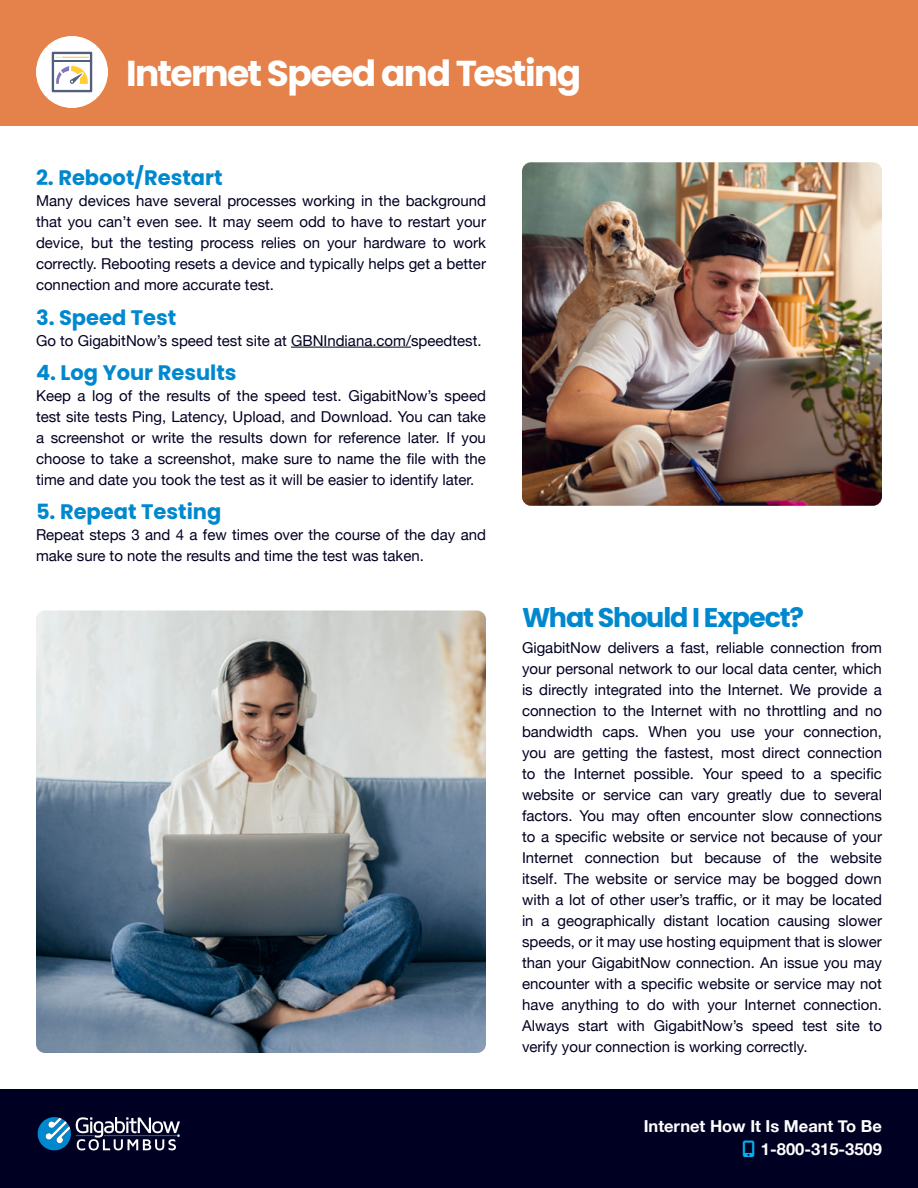
<style>
.page{position:relative;width:918px;height:1188px;background:#fff}
.page>*{position:absolute;margin:0;border:0;box-sizing:border-box;transform-origin:0 0}
.t1{font:700 36px "Poppins";letter-spacing:-.045em;color:#fff}
.t2{font:700 27px "Poppins";letter-spacing:-.04em;color:#0088ce}
.t3{font:700 21px "Poppins";color:#0088ce}
.t4{font:700 16.5px/22.5px "Helvetica Neue";color:#fff;text-align:right}
.t5{font:15px/21px "Helvetica Neue";color:#002;text-align:justify}
</style>
<div class="page">
<div style="left:0;top:1089px;width:918px;height:99px;background:#002"></div>
<svg style="left:37px;top:1117px;width:143px;height:34px"></svg>
<hr style="left:291px;top:347px;width:120px;height:1px;background:#002">
<div style="left:0;top:0;width:918px;height:126px;background:#e5814a"></div>
<img style="left:522px;top:162px;width:360px;height:344px">
<img style="left:36px;top:610px;width:450px;height:443px">
<div style="left:36px;top:36px;width:72px;height:72px;background:#fff;border-radius:50%"></div>
<svg style="left:52px;top:52px;width:40px;height:40px"></svg>
<h1 class="t1" style="left:126px;top:53px;width:457px">Internet Speed and Testing</h1>
<h3 class="t3" style="left:36px;top:166px;width:188px">2. Reboot/Restart</h3>
<p class="t5" style="left:36px;top:191px;width:452px">Many devices have several processes working in the background that you can’t even see. It may seem odd to have to restart your device, but the testing process relies on your hardware to work correctly. Rebooting resets a device and typically helps get a better connection and more accurate test.</p>
<h3 class="t3" style="left:36px;top:305px;width:142px">3. Speed Test</h3>
<p class="t5" style="left:36px;top:331px;width:447px">Go to GigabitNow’s speed test site at GBNIndiana.com/speedtest.</p>
<h3 class="t3" style="left:36px;top:360px;width:202px">4. Log Your Results</h3>
<p class="t5" style="left:36px;top:386px;width:452px">Keep a log of the results of the speed test. GigabitNow’s speed test site tests Ping, Latency, Upload, and Download. You can take a screenshot or write the results down for reference later. If you choose to take a screenshot, make sure to name the file with the time and date you took the test as it will be easier to identify later.</p>
<h3 class="t3" style="left:36px;top:499px;width:187px">5. Repeat Testing</h3>
<p class="t5" style="left:36px;top:525px;width:452px">Repeat steps 3 and 4 a few times over the course of the day and make sure to note the results and time the test was taken.</p>
<h2 class="t2" style="left:522px;top:602px;width:284px">What Should I Expect?</h2>
<p class="t5" style="left:522px;top:638px;width:362px">GigabitNow delivers a fast, reliable connection from your personal network to our local data center, which is directly integrated into the Internet. We provide a connection to the Internet with no throttling and no bandwidth caps. When you use your connection, you are getting the fastest, most direct connection to the Internet possible. Your speed to a specific website or service can vary greatly due to several factors. You may often encounter slow connections to a specific website or service not because of your Internet connection but because of the website itself. The website or service may be bogged down with a lot of other user’s traffic, or it may be located in a geographically distant location causing slower speeds, or it may use hosting equipment that is slower than your GigabitNow connection. An issue you may encounter with a specific website or service may not have anything to do with your Internet connection.<br>Always start with GigabitNow’s speed test site to verify your connection is working correctly.</p>
<p class="t4" style="left:644px;top:1115px;width:240px">Internet How It Is Meant To Be<br>1-800-315-3509</p>
</div>
